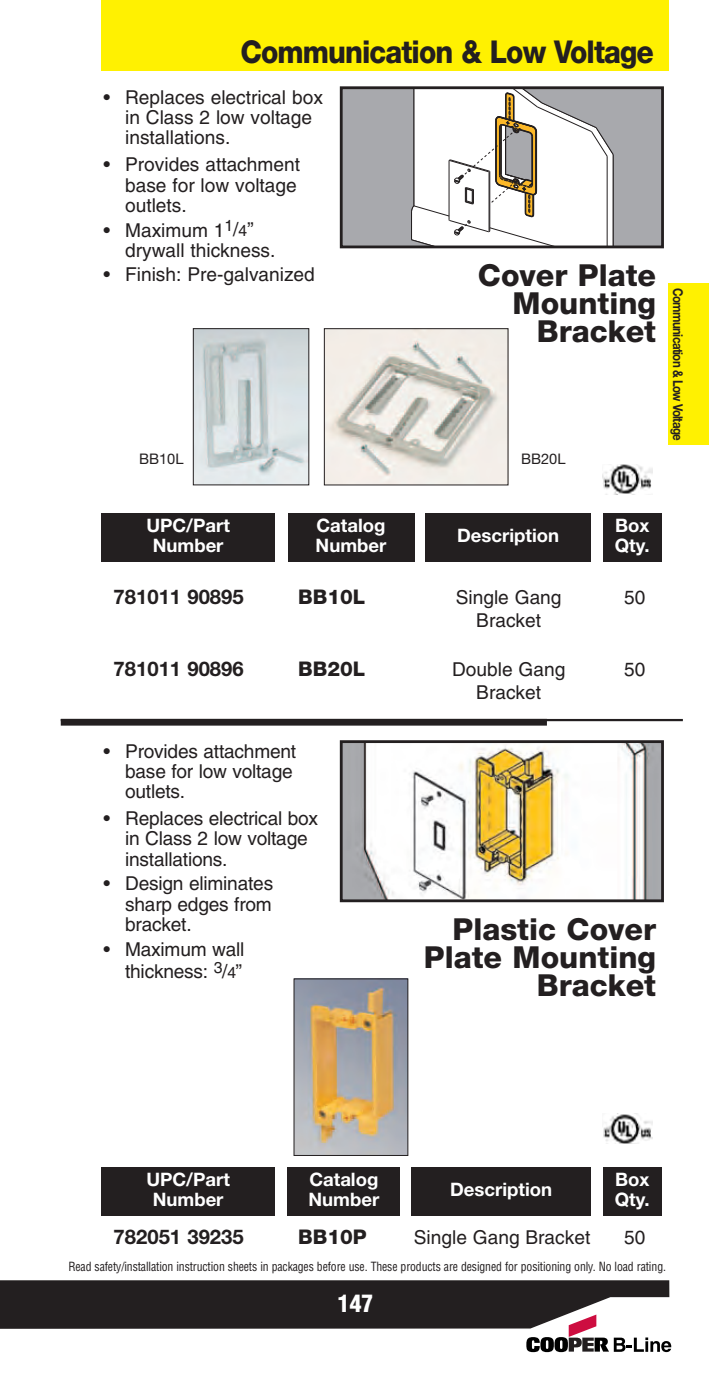
<style>
.page{position:relative;width:709px;height:1377px;background:#fff}
.page>*{position:absolute;margin:0;border:0;box-sizing:border-box;transform-origin:0 0}
.t1{font:800 31.5px "Helvetica Neue";letter-spacing:-.03em;color:#231f20;scale:.9 1}
.t2{font:800 30.38px/28.1px "Helvetica Neue";color:#231f20;text-align:right}
.t3{font:900 condensed 23.62px "Helvetica";color:#fff}
.t4{font:700 20.25px "Helvetica Neue";color:#231f20}
.t5{font:800 20.25px "Helvetica Neue";color:#231f20}
.t6{font:19.12px/20.2px "Helvetica";color:#231f20}
.t7{font:700 18.45px/20.2px "Helvetica Neue";color:#fff}
.t8{font:14.62px "Helvetica Neue";color:#231f20}
.t9{font:700 13.5px "Helvetica Neue";letter-spacing:-.055em;color:#231f20;scale:.85 1}
.t10{font:condensed 12.38px "Helvetica";letter-spacing:-.01em;color:#231f20;scale:.95 1}
.s1{font-size:15.75px}
</style>
<div class="page">
<div style="left:101px;top:0;width:567px;height:71px;background:#fff101"></div>
<div style="left:668px;top:284px;width:41px;height:162px;background:#fff101"></div>
<div style="left:101px;top:513px;width:174px;height:49px;background:#231f20"></div>
<div style="left:425px;top:513px;width:166px;height:49px;background:#231f20"></div>
<div style="left:288px;top:513px;width:126px;height:49px;background:#231f20"></div>
<div style="left:603px;top:513px;width:59px;height:49px;background:#231f20"></div>
<div style="left:101px;top:1167px;width:174px;height:49px;background:#231f20"></div>
<div style="left:411px;top:1167px;width:180px;height:48px;background:#231f20"></div>
<div style="left:288px;top:1167px;width:112px;height:48px;background:#231f20"></div>
<div style="left:603px;top:1167px;width:59px;height:48px;background:#231f20"></div>
<hr style="left:61px;top:719px;width:622px;height:2px;background:#231f20">
<div style="left:61px;top:719px;width:486px;height:7px;background:#231f20"></div>
<img style="left:344px;top:744px;width:316px;height:154px">
<div style="left:340px;top:740px;width:324px;height:162px;border:3px solid #231f20"></div>
<div style="left:344px;top:90px;width:316px;height:154px;background:#a8a9ad"></div>
<svg style="left:410px;top:90px;width:204px;height:154px"></svg>
<div style="left:340px;top:86px;width:324px;height:162px;border:3px solid #231f20"></div>
<img style="left:195px;top:330px;width:112px;height:153px">
<div style="left:193px;top:328px;width:116px;height:157px;border:1px solid #231f20"></div>
<img style="left:326px;top:330px;width:180px;height:153px">
<div style="left:324px;top:328px;width:184px;height:157px;border:1px solid #231f20"></div>
<img style="left:296px;top:981px;width:110px;height:173px">
<div style="left:294px;top:979px;width:114px;height:177px;border:1px solid #231f20"></div>
<img style="left:602px;top:464px;width:51px;height:30px">
<img style="left:603px;top:1114px;width:50px;height:30px">
<svg style="left:0;top:1280px;width:671px;height:72px"></svg>
<h1 class="t1" style="left:240px;top:41px;width:461px">Communication &amp; Low Voltage</h1>
<p class="t6" style="left:125px;top:89px;width:199px;text-indent:-22px">• Replaces electrical box in Class 2 low voltage installations.</p>
<p class="t6" style="left:125px;top:156px;width:176px;text-indent:-22px">• Provides attachment base for low voltage outlets.</p>
<p class="t6" style="left:125px;top:221px;width:152px;text-indent:-22px">• Maximum 1<sup>1</sup>/<span class="s1">4</span>” drywall thickness.</p>
<p class="t6" style="left:104px;top:266px;width:213px">• Finish: Pre-galvanized</p>
<h2 class="t2" style="left:478px;top:264px;width:180px">Cover Plate<br>Mounting<br>Bracket</h2>
<p class="t8" style="left:139px;top:454px;width:46px">BB10L</p>
<p class="t8" style="left:521px;top:454px;width:46px">BB20L</p>
<p class="t9" style="left:683px;top:288px;width:181px;rotate:90deg">Communication &amp; Low Voltage</p>
<p class="t7" style="left:315px;top:517px;width:72px">Catalog<br>Number</p>
<p class="t7" style="left:615px;top:517px;width:36px">Box<br>Qty.</p>
<p class="t7" style="left:146px;top:517px;width:85px;text-align:center">UPC/Part<br>Number</p>
<p class="t7" style="left:457px;top:527px;width:104px">Description</p>
<p class="t4" style="left:114px;top:590px;width:132px">781011 90895</p>
<p class="t5" style="left:298px;top:590px;width:69px">BB10L</p>
<p class="t6" style="left:456px;top:589px;width:107px">Single Gang</p>
<p class="t6" style="left:624px;top:589px;width:23px">50</p>
<p class="t6" style="left:476px;top:611px;width:66px">Bracket</p>
<p class="t4" style="left:114px;top:662px;width:132px">781011 90896</p>
<p class="t5" style="left:298px;top:662px;width:69px">BB20L</p>
<p class="t6" style="left:452px;top:661px;width:115px">Double Gang</p>
<p class="t6" style="left:624px;top:661px;width:23px">50</p>
<p class="t6" style="left:476px;top:683px;width:66px">Bracket</p>
<p class="t6" style="left:125px;top:743px;width:173px;text-indent:-22px">• Provides attachment base for low voltage outlets.</p>
<p class="t6" style="left:125px;top:810px;width:194px;text-indent:-22px">• Replaces electrical box in Class 2 low voltage installations.</p>
<p class="t6" style="left:125px;top:875px;width:150px;text-align:justify;text-indent:-22px">• Design eliminates sharp edges from bracket.</p>
<p class="t6" style="left:104px;top:939px;width:142px;line-height:22.5px;text-align:right">• Maximum wall thickness: <sup>3</sup>/<span class="s1">4</span>”</p>
<h2 class="t2" style="left:424px;top:918px;width:234px">Plastic Cover<br>Plate Mounting<br>Bracket</h2>
<p class="t7" style="left:308px;top:1171px;width:72px">Catalog<br>Number</p>
<p class="t7" style="left:615px;top:1171px;width:36px">Box<br>Qty.</p>
<p class="t7" style="left:146px;top:1171px;width:85px;text-align:center">UPC/Part<br>Number</p>
<p class="t7" style="left:450px;top:1181px;width:104px">Description</p>
<p class="t4" style="left:114px;top:1230px;width:132px">782051 39235</p>
<p class="t5" style="left:298px;top:1230px;width:70px">BB10P</p>
<p class="t6" style="left:414px;top:1229px;width:178px">Single Gang Bracket</p>
<p class="t6" style="left:624px;top:1229px;width:23px">50</p>
<p class="t10" style="left:68px;top:1260px;width:630px">Read safety/installation instruction sheets in packages before use. These products are designed for positioning only. No load rating.</p>
<p class="t3" style="left:338px;top:1290px;width:37px">147</p>
</div>
